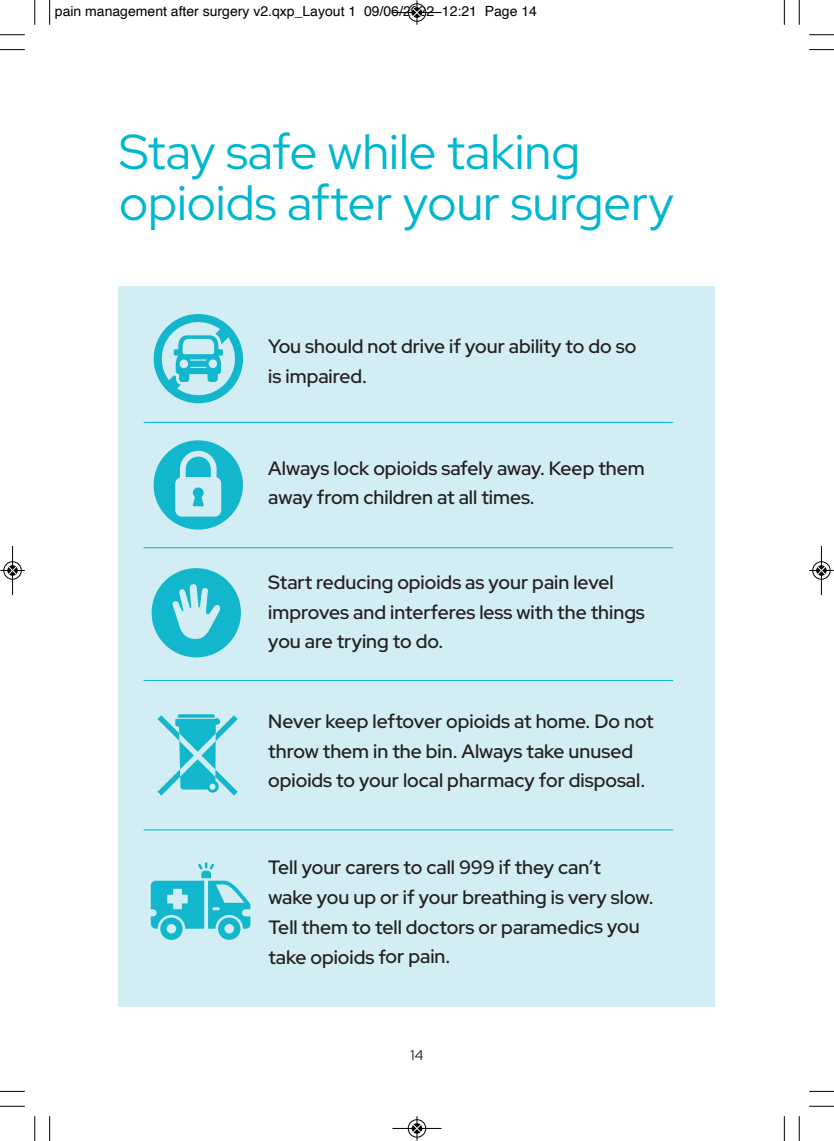
<style>
.page{position:relative;width:834px;height:1141px;background:#fff}
.page>*{position:absolute;margin:0;border:0;box-sizing:border-box;transform-origin:0 0}
.t1{font:49px/50.8px "Red Hat Display";color:#00b7ce}
.t2{font:600 19.25px/29.8px "Red Hat Display";color:#231f20}
.t3{font:14px "Helvetica";color:#000}
.t4{font:14px "Red Hat Display";color:#231f20}
</style>
<div class="page">
<div style="left:118px;top:287px;width:596px;height:720px;background:#d2edf3"></div>
<hr style="left:144px;top:422px;width:529px;height:1px;background:#00b7ce">
<hr style="left:143px;top:547px;width:530px;height:1px;background:#00b7ce">
<hr style="left:143px;top:680px;width:530px;height:1px;background:#00b7ce">
<hr style="left:143px;top:829px;width:530px;height:1px;background:#00b7ce">
<svg style="left:154px;top:314px;width:89px;height:89px"></svg>
<svg style="left:153px;top:440px;width:90px;height:90px"></svg>
<svg style="left:152px;top:568px;width:89px;height:89px"></svg>
<svg style="left:157px;top:714px;width:81px;height:82px"></svg>
<svg style="left:151px;top:862px;width:99px;height:78px"></svg>
<svg style="left:49px;top:0;width:1px;height:25px"></svg>
<svg style="left:0;top:49px;width:25px;height:1px"></svg>
<svg style="left:783px;top:0;width:1px;height:25px"></svg>
<svg style="left:809px;top:49px;width:24px;height:1px"></svg>
<svg style="left:49px;top:1116px;width:1px;height:25px"></svg>
<svg style="left:0;top:1091px;width:25px;height:1px"></svg>
<svg style="left:783px;top:1116px;width:1px;height:25px"></svg>
<svg style="left:809px;top:1091px;width:24px;height:1px"></svg>
<svg style="left:34px;top:0;width:1px;height:25px"></svg>
<svg style="left:0;top:34px;width:25px;height:1px"></svg>
<svg style="left:798px;top:0;width:1px;height:25px"></svg>
<svg style="left:809px;top:34px;width:24px;height:1px"></svg>
<svg style="left:34px;top:1116px;width:1px;height:25px"></svg>
<svg style="left:0;top:1106px;width:25px;height:1px"></svg>
<svg style="left:798px;top:1116px;width:1px;height:25px"></svg>
<svg style="left:809px;top:1106px;width:24px;height:1px"></svg>
<div style="left:407px;top:3px;width:19px;height:19px;border:1px solid #fff;border-radius:50%"></div>
<hr style="left:392px;top:12px;width:49px;height:1px;background:#000">
<div style="left:408px;top:4px;width:18px;height:18px;border:1px solid #000;border-radius:50%"></div>
<svg style="left:412px;top:0;width:9px;height:25px"></svg>
<div style="left:407px;top:1119px;width:19px;height:19px;border:1px solid #fff;border-radius:50%"></div>
<hr style="left:392px;top:1128px;width:49px;height:1px;background:#000">
<div style="left:408px;top:1119px;width:18px;height:18px;border:1px solid #000;border-radius:50%"></div>
<svg style="left:412px;top:1116px;width:9px;height:25px"></svg>
<div style="left:3px;top:561px;width:19px;height:19px;border:1px solid #fff;border-radius:50%"></div>
<hr style="left:12px;top:546px;width:1px;height:49px;background:#000">
<div style="left:4px;top:562px;width:18px;height:17px;border:1px solid #000;border-radius:50%"></div>
<svg style="left:0;top:566px;width:25px;height:9px"></svg>
<div style="left:812px;top:561px;width:18px;height:19px;border:1px solid #fff;border-radius:50%"></div>
<hr style="left:821px;top:546px;width:1px;height:49px;background:#000">
<div style="left:812px;top:562px;width:18px;height:17px;border:1px solid #000;border-radius:50%"></div>
<svg style="left:809px;top:566px;width:24px;height:9px"></svg>
<p class="t3" style="left:55px;top:5px;width:483px">pain management after surgery v2.qxp_Layout 1 09/06/2022 12:21 Page 14</p>
<h1 class="t1" style="left:119px;top:126px;width:556px">Stay safe while taking opioids after your surgery</h1>
<p class="t2" style="left:268px;top:331px;width:369px">You should not drive if your ability to do so is impaired.</p>
<p class="t2" style="left:268px;top:453px;width:378px">Always lock opioids safely away. Keep them away from children at all times.</p>
<p class="t2" style="left:268px;top:567px;width:378px">Start reducing opioids as your pain level improves and interferes less with the things you are trying to do.</p>
<p class="t2" style="left:268px;top:706px;width:386px">Never keep leftover opioids at home. Do not throw them in the bin. Always take unused opioids to your local pharmacy for disposal.</p>
<p class="t2" style="left:268px;top:852px;width:386px">Tell your carers to call 999 if they can’t<br>wake you up or if your breathing is very slow.<br>Tell them to tell doctors or paramedics you take opioids for pain.</p>
<p class="t4" style="left:410px;top:1046px;width:14px">14</p>
</div>
